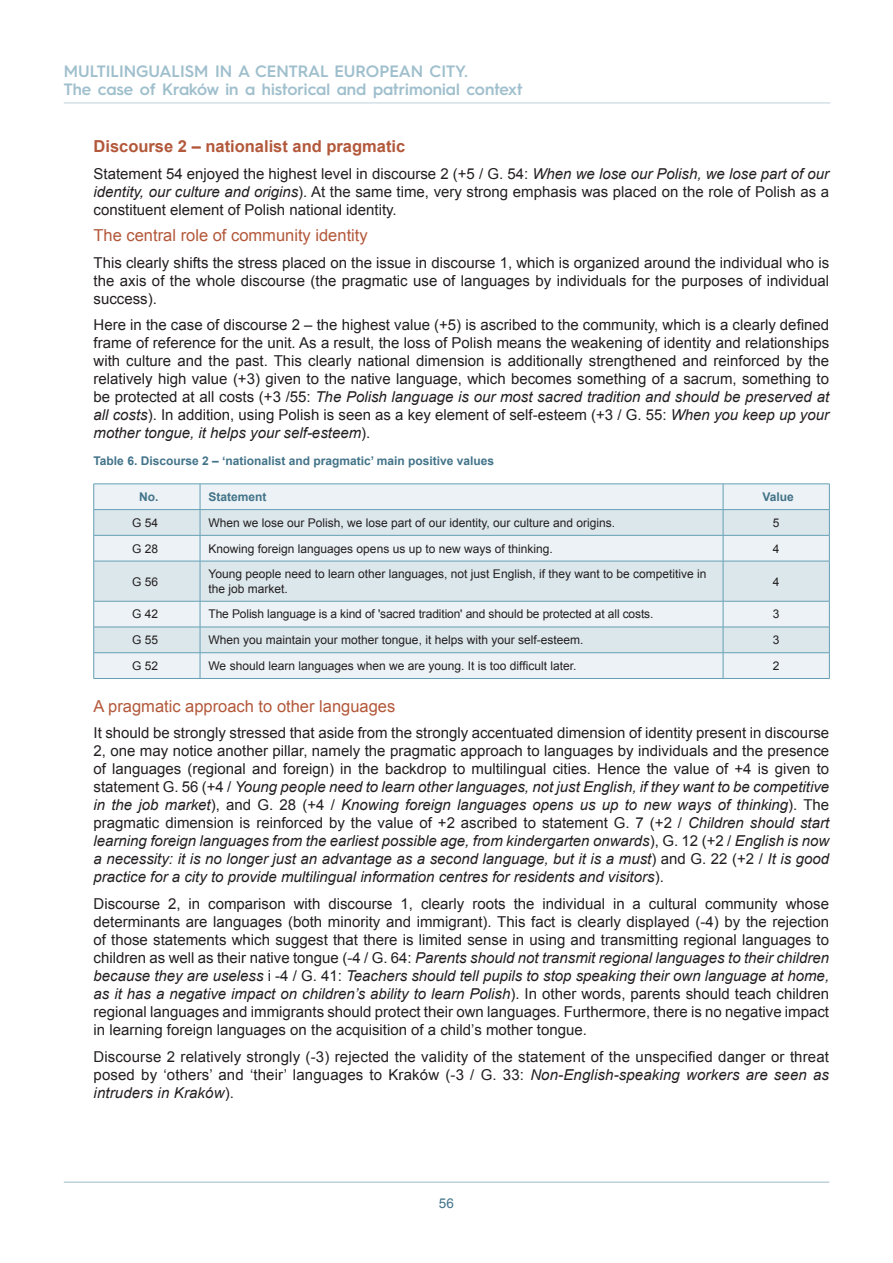
<style>
.page{position:relative;width:893px;height:1263px;background:#fff}
.page>*{position:absolute;margin:0;border:0;box-sizing:border-box;transform-origin:0 0}
.t1{font:600 16.5px/18px "Hurme Geometric Sans 3";color:#9fbfcd}
.t2{font:16.5px "Arial";color:#b3583a}
.t3{font:700 16.5px "Arial";color:#b3583a}
.t4{font:15px/18px "Arial";color:#231f20;text-align:justify}
.t5{font:13.5px "Arial";color:#427389}
.t6{font:12px/14.4px "Arial";color:#231f20}
.t7{font:700 12px "Arial";color:#427389}
.s1{font-style:italic}
</style>
<div class="page">
<hr style="left:64px;top:1181px;width:765px;height:2px;background:#bcd1db">
<svg style="left:94px;top:562px;width:735px;height:116px;background:#e1ebef"></svg>
<svg style="left:93px;top:484px;width:737px;height:77px;background:#e1ebef"></svg>
<hr style="left:94px;top:561px;width:106px;height:1px;background:#64a0b4">
<hr style="left:93px;top:561px;width:1px;height:40px;background:#64a0b4">
<hr style="left:200px;top:561px;width:523px;height:1px;background:#64a0b4">
<hr style="left:200px;top:561px;width:1px;height:40px;background:#64a0b4">
<hr style="left:723px;top:561px;width:107px;height:1px;background:#64a0b4">
<hr style="left:723px;top:561px;width:1px;height:40px;background:#64a0b4">
<hr style="left:829px;top:561px;width:1px;height:40px;background:#64a0b4">
<hr style="left:94px;top:601px;width:106px;height:1px;background:#64a0b4">
<hr style="left:200px;top:601px;width:523px;height:1px;background:#64a0b4">
<hr style="left:723px;top:601px;width:107px;height:1px;background:#64a0b4">
<hr style="left:94px;top:627px;width:106px;height:1px;background:#64a0b4">
<hr style="left:200px;top:627px;width:523px;height:1px;background:#64a0b4">
<hr style="left:723px;top:627px;width:107px;height:1px;background:#64a0b4">
<hr style="left:94px;top:652px;width:106px;height:1px;background:#64a0b4">
<svg style="left:93px;top:601px;width:1px;height:77px"></svg>
<hr style="left:200px;top:652px;width:523px;height:1px;background:#64a0b4">
<svg style="left:200px;top:601px;width:1px;height:77px"></svg>
<hr style="left:723px;top:652px;width:107px;height:1px;background:#64a0b4">
<svg style="left:723px;top:601px;width:1px;height:77px"></svg>
<svg style="left:829px;top:601px;width:1px;height:77px"></svg>
<hr style="left:94px;top:678px;width:106px;height:1px;background:#64a0b4">
<hr style="left:200px;top:678px;width:523px;height:1px;background:#64a0b4">
<hr style="left:723px;top:678px;width:107px;height:1px;background:#64a0b4">
<hr style="left:64px;top:103px;width:766px;height:1px;background:#bcd1db">
<p class="t1" style="left:64px;top:61px;width:460px">MULTILINGUALISM IN A CENTRAL EUROPEAN CITY.<br>The case of Kraków in a historical and patrimonial context</p>
<p class="t3" style="left:94px;top:136px;width:313px">Discourse 2 – nationalist and pragmatic</p>
<p class="t4" style="left:94px;top:165px;width:737px">Statement 54 enjoyed the highest level in discourse 2 (+5 / G. 54: <span class="s1">When we lose our Polish, we lose part of our identity, our culture and origins</span>). At the same time, very strong emphasis was placed on the role of Polish as a constituent element of Polish national identity.</p>
<p class="t2" style="left:94px;top:225px;width:276px">The central role of community identity</p>
<p class="t4" style="left:94px;top:254px;width:737px">This clearly shifts the stress placed on the issue in discourse 1, which is organized around the individual who is the axis of the whole discourse (the pragmatic use of languages by individuals for the purposes of individual success).</p>
<p class="t4" style="left:94px;top:316px;width:737px">Here in the case of discourse 2 – the highest value (+5) is ascribed to the community, which is a clearly defined frame of reference for the unit. As a result, the loss of Polish means the weakening of identity and relationships with culture and the past. This clearly national dimension is additionally strengthened and reinforced by the relatively high value (+3) given to the native language, which becomes something of a sacrum, something to be protected at all costs (+3 /55: <span class="s1">The Polish language is our most sacred tradition and should be preserved at all costs</span>). In addition, using Polish is seen as a key element of self-esteem (+3 / G. 55: <span class="s1">When you keep up your mother tongue, it helps your self-esteem</span>).</p>
<p class="t7" style="left:94px;top:453px;width:402px">Table 6. Discourse 2 – ‘nationalist and pragmatic’ main positive values</p>
<p class="t7" style="left:139px;top:489px;width:21px">No.</p>
<p class="t7" style="left:209px;top:489px;width:60px">Statement</p>
<p class="t7" style="left:763px;top:489px;width:33px">Value</p>
<p class="t6" style="left:132px;top:515px;width:28px">G 54</p>
<p class="t6" style="left:209px;top:515px;width:408px">When we lose our Polish, we lose part of our identity, our culture and origins.</p>
<p class="t6" style="left:773px;top:515px;width:8px">5</p>
<p class="t6" style="left:132px;top:541px;width:28px">G 28</p>
<p class="t6" style="left:209px;top:541px;width:346px">Knowing foreign languages opens us up to new ways of thinking.</p>
<p class="t6" style="left:773px;top:541px;width:8px">4</p>
<p class="t6" style="left:132px;top:574px;width:28px">G 56</p>
<p class="t6" style="left:209px;top:567px;width:499px">Young people need to learn other languages, not just English, if they want to be competitive in the job market.</p>
<p class="t6" style="left:773px;top:574px;width:8px">4</p>
<p class="t6" style="left:132px;top:607px;width:28px">G 42</p>
<p class="t6" style="left:209px;top:607px;width:446px">The Polish language is a kind of 'sacred tradition' and should be protected at all costs.</p>
<p class="t6" style="left:773px;top:607px;width:8px">3</p>
<p class="t6" style="left:132px;top:633px;width:28px">G 55</p>
<p class="t6" style="left:209px;top:633px;width:376px">When you maintain your mother tongue, it helps with your self-esteem.</p>
<p class="t6" style="left:773px;top:633px;width:8px">3</p>
<p class="t6" style="left:132px;top:659px;width:28px">G 52</p>
<p class="t6" style="left:209px;top:659px;width:369px">We should learn languages when we are young. It is too difficult later.</p>
<p class="t6" style="left:773px;top:659px;width:8px">2</p>
<p class="t2" style="left:94px;top:695px;width:303px">A pragmatic approach to other languages</p>
<p class="t4" style="left:94px;top:724px;width:737px">It should be strongly stressed that aside from the strongly accentuated dimension of identity present in discourse 2, one may notice another pillar, namely the pragmatic approach to languages by individuals and the presence of languages (regional and foreign) in the backdrop to multilingual cities. Hence the value of +4 is given to statement G. 56 (+4 / <span class="s1">Young people need to learn other languages, not just English, if they want to be competitive in the job market</span>), and G. 28 (+4 / <span class="s1">Knowing foreign languages opens us up to new ways of thinking</span>). The pragmatic dimension is reinforced by the value of +2 ascribed to statement G. 7 (+2 / <span class="s1">Children should start learning foreign languages from the earliest possible age, from kindergarten onwards</span>), G. 12 (+2 / <span class="s1">English is now a necessity: it is no longer just an advantage as a second language, but it is a must</span>) and G. 22 (+2 / <span class="s1">It is good practice for a city to provide multilingual information centres for residents and visitors</span>).</p>
<p class="t4" style="left:94px;top:895px;width:737px">Discourse 2, in comparison with discourse 1, clearly roots the individual in a cultural community whose determinants are languages (both minority and immigrant). This fact is clearly displayed (-4) by the rejection of those statements which suggest that there is limited sense in using and transmitting regional languages to children as well as their native tongue (-4 / G. 64: <span class="s1">Parents should not transmit regional languages to their children because they are useless</span> i -4 / G. 41: <span class="s1">Teachers should tell pupils to stop speaking their own language at home, as it has a negative impact on children’s ability to learn Polish</span>). In other words, parents should teach children regional languages and immigrants should protect their own languages. Furthermore, there is no negative impact in learning foreign languages on the acquisition of a child’s mother tongue.</p>
<p class="t4" style="left:94px;top:1047px;width:737px">Discourse 2 relatively strongly (-3) rejected the validity of the statement of the unspecified danger or threat posed by ‘others’ and ‘their’ languages to Kraków (-3 / G. 33: <span class="s1">Non-English-speaking workers are seen as intruders in Kraków</span>).</p>
<p class="t5" style="left:439px;top:1194px;width:17px">56</p>
</div>
